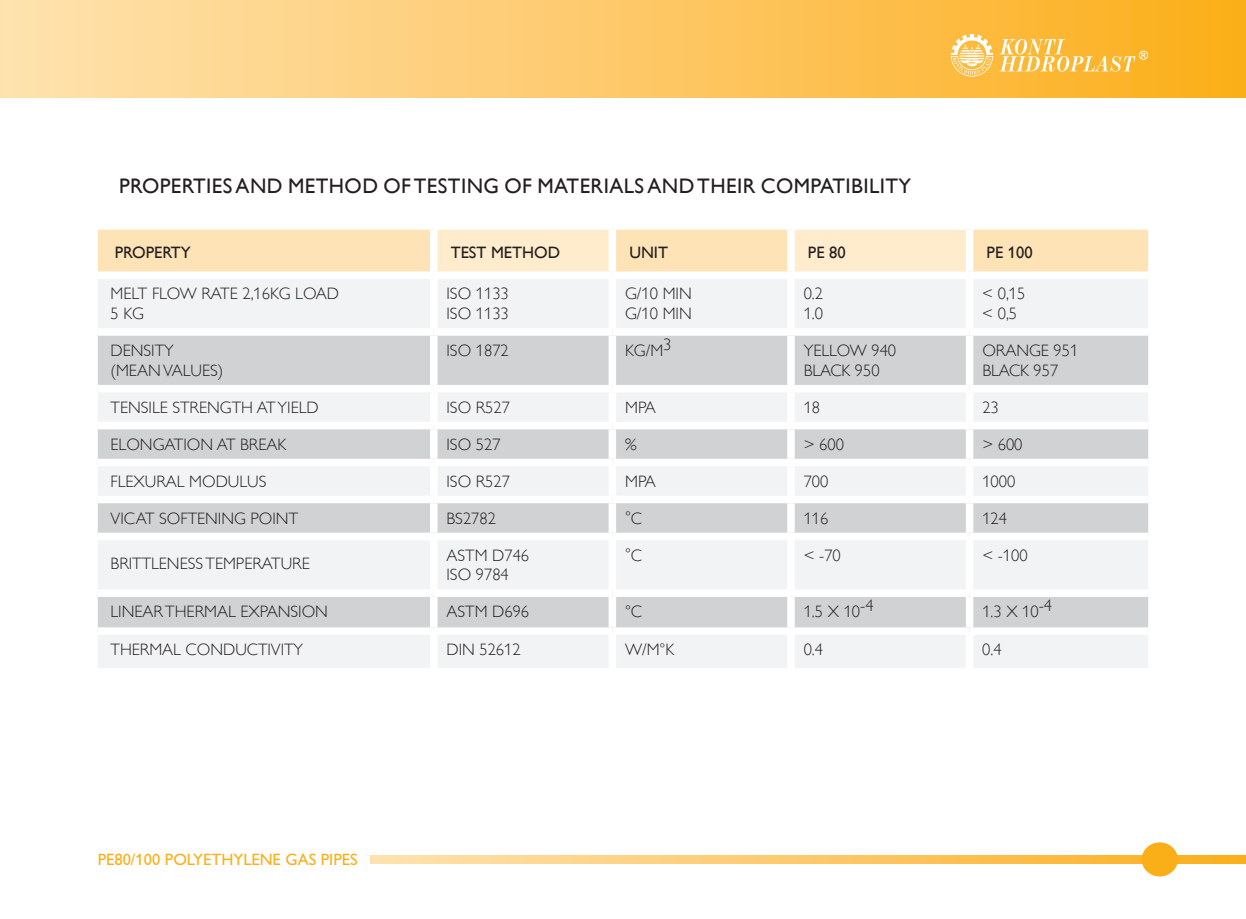
<style>
.page{position:relative;width:1246px;height:919px;background:#fff}
.page>*{position:absolute;margin:0;border:0;box-sizing:border-box;transform-origin:0 0}
.t1{font:21px "Gill Sans Alt One WGL";letter-spacing:.02em;color:#231f20}
.t2{font:16.5px/19.8px "Gill Sans Alt One WGL Light";color:#231f20}
.t3{font:16.5px "Gill Sans Alt One WGL";color:#231f20}
.t4{font:16.5px "Gill Sans Alt One WGL";color:#faaf18}
</style>
<div class="page">
<div style="left:0;top:0;width:11px;height:98px;background:#fee2ad"></div>
<div style="left:10px;top:0;width:1236px;height:98px;background:linear-gradient(to right,#ffe2b1,#fcaf1d)"></div>
<svg style="left:951px;top:34px;width:42px;height:43px"></svg>
<svg style="left:999px;top:39px;width:149px;height:33px;background:#fcc55c"></svg>
<svg style="left:370px;top:855px;width:876px;height:8px;background:#fdc96a"></svg>
<div style="left:1141px;top:842px;width:37px;height:34px;background:#faaf18;border-radius:50%"></div>
<div style="left:98px;top:230px;width:1050px;height:41px;background:#fee3b7"></div>
<svg style="left:437px;top:230px;width:529px;height:41px;background:#fee9c5"></svg>
<div style="left:98px;top:279px;width:1050px;height:389px;background:#f2f3f4"></div>
<svg style="left:98px;top:335px;width:1050px;height:292px;fill:#d1d2d4"></svg>
<div style="left:430px;top:230px;width:7px;height:41px;background:#fff"></div>
<div style="left:609px;top:230px;width:7px;height:41px;background:#fff"></div>
<div style="left:787px;top:230px;width:8px;height:41px;background:#fff"></div>
<div style="left:966px;top:230px;width:7px;height:41px;background:#fff"></div>
<div style="left:430px;top:279px;width:7px;height:49px;background:#fff"></div>
<div style="left:609px;top:279px;width:7px;height:49px;background:#fff"></div>
<div style="left:787px;top:279px;width:8px;height:49px;background:#fff"></div>
<div style="left:966px;top:279px;width:7px;height:49px;background:#fff"></div>
<div style="left:98px;top:328px;width:336px;height:7px;background:#fff"></div>
<div style="left:434px;top:328px;width:178px;height:7px;background:#fff"></div>
<div style="left:430px;top:335px;width:7px;height:50px;background:#fff"></div>
<div style="left:612px;top:328px;width:179px;height:7px;background:#fff"></div>
<div style="left:609px;top:335px;width:7px;height:50px;background:#fff"></div>
<div style="left:791px;top:328px;width:178px;height:7px;background:#fff"></div>
<div style="left:787px;top:335px;width:8px;height:50px;background:#fff"></div>
<div style="left:969px;top:328px;width:179px;height:7px;background:#fff"></div>
<div style="left:966px;top:335px;width:7px;height:50px;background:#fff"></div>
<div style="left:98px;top:385px;width:336px;height:7px;background:#fff"></div>
<div style="left:434px;top:385px;width:178px;height:7px;background:#fff"></div>
<div style="left:430px;top:392px;width:7px;height:30px;background:#fff"></div>
<div style="left:612px;top:385px;width:179px;height:7px;background:#fff"></div>
<div style="left:609px;top:392px;width:7px;height:30px;background:#fff"></div>
<div style="left:791px;top:385px;width:178px;height:7px;background:#fff"></div>
<div style="left:787px;top:392px;width:8px;height:30px;background:#fff"></div>
<div style="left:969px;top:385px;width:179px;height:7px;background:#fff"></div>
<div style="left:966px;top:392px;width:7px;height:30px;background:#fff"></div>
<div style="left:98px;top:422px;width:336px;height:7px;background:#fff"></div>
<div style="left:434px;top:422px;width:178px;height:7px;background:#fff"></div>
<div style="left:430px;top:429px;width:7px;height:30px;background:#fff"></div>
<div style="left:612px;top:422px;width:179px;height:7px;background:#fff"></div>
<div style="left:609px;top:429px;width:7px;height:30px;background:#fff"></div>
<div style="left:791px;top:422px;width:178px;height:7px;background:#fff"></div>
<div style="left:787px;top:429px;width:8px;height:30px;background:#fff"></div>
<div style="left:969px;top:422px;width:179px;height:7px;background:#fff"></div>
<div style="left:966px;top:429px;width:7px;height:30px;background:#fff"></div>
<div style="left:98px;top:459px;width:336px;height:7px;background:#fff"></div>
<div style="left:434px;top:459px;width:178px;height:7px;background:#fff"></div>
<div style="left:430px;top:466px;width:7px;height:29px;background:#fff"></div>
<div style="left:612px;top:459px;width:179px;height:7px;background:#fff"></div>
<div style="left:609px;top:466px;width:7px;height:29px;background:#fff"></div>
<div style="left:791px;top:459px;width:178px;height:7px;background:#fff"></div>
<div style="left:787px;top:466px;width:8px;height:29px;background:#fff"></div>
<div style="left:969px;top:459px;width:179px;height:7px;background:#fff"></div>
<div style="left:966px;top:466px;width:7px;height:29px;background:#fff"></div>
<div style="left:98px;top:495px;width:336px;height:8px;background:#fff"></div>
<div style="left:434px;top:495px;width:178px;height:8px;background:#fff"></div>
<div style="left:430px;top:503px;width:7px;height:29px;background:#fff"></div>
<div style="left:612px;top:495px;width:179px;height:8px;background:#fff"></div>
<div style="left:609px;top:503px;width:7px;height:29px;background:#fff"></div>
<div style="left:791px;top:495px;width:178px;height:8px;background:#fff"></div>
<div style="left:787px;top:503px;width:8px;height:29px;background:#fff"></div>
<div style="left:969px;top:495px;width:179px;height:8px;background:#fff"></div>
<div style="left:966px;top:503px;width:7px;height:29px;background:#fff"></div>
<div style="left:98px;top:532px;width:336px;height:8px;background:#fff"></div>
<div style="left:434px;top:532px;width:178px;height:8px;background:#fff"></div>
<div style="left:430px;top:540px;width:7px;height:49px;background:#fff"></div>
<div style="left:612px;top:532px;width:179px;height:8px;background:#fff"></div>
<div style="left:609px;top:540px;width:7px;height:49px;background:#fff"></div>
<div style="left:791px;top:532px;width:178px;height:8px;background:#fff"></div>
<div style="left:787px;top:540px;width:8px;height:49px;background:#fff"></div>
<div style="left:969px;top:532px;width:179px;height:8px;background:#fff"></div>
<div style="left:966px;top:540px;width:7px;height:49px;background:#fff"></div>
<div style="left:98px;top:589px;width:336px;height:8px;background:#fff"></div>
<div style="left:434px;top:589px;width:178px;height:8px;background:#fff"></div>
<div style="left:430px;top:597px;width:7px;height:30px;background:#fff"></div>
<div style="left:612px;top:589px;width:179px;height:8px;background:#fff"></div>
<div style="left:609px;top:597px;width:7px;height:30px;background:#fff"></div>
<div style="left:791px;top:589px;width:178px;height:8px;background:#fff"></div>
<div style="left:787px;top:597px;width:8px;height:30px;background:#fff"></div>
<div style="left:969px;top:589px;width:179px;height:8px;background:#fff"></div>
<div style="left:966px;top:597px;width:7px;height:30px;background:#fff"></div>
<div style="left:98px;top:627px;width:336px;height:8px;background:#fff"></div>
<div style="left:434px;top:627px;width:178px;height:8px;background:#fff"></div>
<div style="left:430px;top:635px;width:7px;height:33px;background:#fff"></div>
<div style="left:612px;top:627px;width:179px;height:8px;background:#fff"></div>
<div style="left:609px;top:635px;width:7px;height:33px;background:#fff"></div>
<div style="left:791px;top:627px;width:178px;height:8px;background:#fff"></div>
<div style="left:787px;top:635px;width:8px;height:33px;background:#fff"></div>
<div style="left:969px;top:627px;width:179px;height:8px;background:#fff"></div>
<div style="left:966px;top:635px;width:7px;height:33px;background:#fff"></div>
<p class="t1" style="left:119px;top:171px;width:794px">PROPERTIES AND METHOD OF TESTING OF MATERIALS AND THEIR COMPATIBILITY</p>
<p class="t3" style="left:115px;top:241px;width:78px">PROPERTY</p>
<p class="t3" style="left:451px;top:241px;width:111px">TEST METHOD</p>
<p class="t3" style="left:629px;top:241px;width:40px">UNIT</p>
<p class="t3" style="left:808px;top:241px;width:39px">РЕ 80</p>
<p class="t3" style="left:986px;top:241px;width:48px">РЕ 100</p>
<p class="t2" style="left:111px;top:284px;width:230px">MELT FLOW RATE 2,16KG LOAD<br>5 KG</p>
<p class="t2" style="left:446px;top:284px;width:64px">ISO 1133<br>ISO 1133</p>
<p class="t2" style="left:625px;top:284px;width:68px">G/10 MIN<br>G/10 MIN</p>
<p class="t2" style="left:804px;top:284px;width:21px">0.2<br>1.0</p>
<p class="t2" style="left:982px;top:284px;width:45px">&lt; 0,15 &lt; 0,5</p>
<p class="t2" style="left:111px;top:341px;width:114px">DENSITY (MEAN VALUES)</p>
<p class="t2" style="left:446px;top:341px;width:64px">ISO 1872</p>
<p class="t2" style="left:625px;top:341px;width:48px">KG/M3</p>
<p class="t2" style="left:804px;top:341px;width:94px">YELLOW 940<br>BLACK 950</p>
<p class="t2" style="left:982px;top:341px;width:98px">ORANGE 951<br>BLACK 957</p>
<p class="t2" style="left:111px;top:397px;width:210px">TENSILE STRENGTH AT YIELD</p>
<p class="t2" style="left:446px;top:397px;width:65px">ISO R527</p>
<p class="t2" style="left:625px;top:397px;width:32px">MPA</p>
<p class="t2" style="left:804px;top:397px;width:18px">18</p>
<p class="t2" style="left:982px;top:397px;width:18px">23</p>
<p class="t2" style="left:111px;top:434px;width:177px">ELONGATION AT BREAK</p>
<p class="t2" style="left:446px;top:434px;width:56px">ISO 527</p>
<p class="t2" style="left:625px;top:434px;width:13px">%</p>
<p class="t2" style="left:804px;top:434px;width:42px">&gt; 600</p>
<p class="t2" style="left:982px;top:434px;width:42px">&gt; 600</p>
<p class="t2" style="left:111px;top:471px;width:157px">FLEXURAL MODULUS</p>
<p class="t2" style="left:446px;top:471px;width:65px">ISO R527</p>
<p class="t2" style="left:625px;top:471px;width:32px">MPA</p>
<p class="t2" style="left:804px;top:471px;width:26px">700</p>
<p class="t2" style="left:982px;top:471px;width:34px">1000</p>
<p class="t2" style="left:111px;top:508px;width:189px">VICAT SOFTENING POINT</p>
<p class="t2" style="left:446px;top:508px;width:51px">BS2782</p>
<p class="t2" style="left:625px;top:506px;width:19px">◦С</p>
<p class="t2" style="left:804px;top:508px;width:26px">116</p>
<p class="t2" style="left:982px;top:508px;width:26px">124</p>
<p class="t2" style="left:111px;top:553px;width:201px">BRITTLENESS TEMPERATURE</p>
<p class="t2" style="left:446px;top:545px;width:84px">ASTM D746<br>ISO 9784</p>
<p class="t2" style="left:625px;top:543px;width:19px">◦С</p>
<p class="t2" style="left:804px;top:545px;width:39px">&lt; -70</p>
<p class="t2" style="left:982px;top:545px;width:47px">&lt; -100</p>
<p class="t2" style="left:111px;top:602px;width:219px">LINEAR THERMAL EXPANSION</p>
<p class="t2" style="left:446px;top:602px;width:84px">ASTM D696</p>
<p class="t2" style="left:625px;top:599px;width:19px">◦С</p>
<p class="t2" style="left:804px;top:602px;width:71px">1.5 X 10-4</p>
<p class="t2" style="left:982px;top:602px;width:71px">1.3 X 10-4</p>
<p class="t2" style="left:111px;top:640px;width:194px">THERMAL CONDUCTIVITY</p>
<p class="t2" style="left:446px;top:640px;width:76px">DIN 52612</p>
<p class="t2" style="left:625px;top:640px;width:51px">W/M◦K</p>
<p class="t2" style="left:804px;top:640px;width:21px">0.4</p>
<p class="t2" style="left:982px;top:640px;width:21px">0.4</p>
<p class="t4" style="left:98px;top:848px;width:261px">PE80/100 POLYETHYLENE GAS PIPES</p>
</div>
